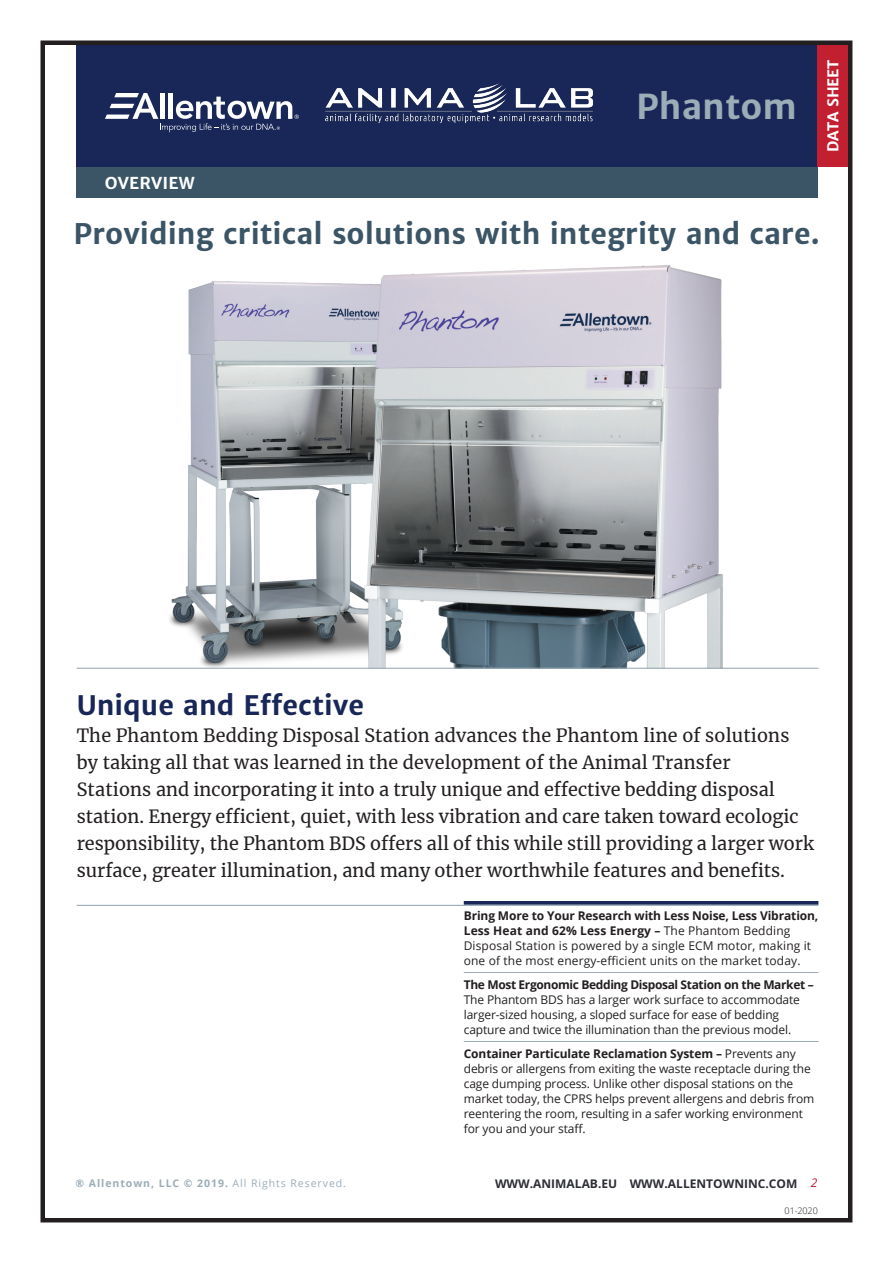
<style>
.page{position:relative;width:893px;height:1263px;background:#fff}
.page>*{position:absolute;margin:0;border:0;box-sizing:border-box;transform-origin:0 0}
.t1{font:700 34.5px "Merriweather Sans";color:#9badb7}
.t2{font:700 28.5px "Merriweather Sans";color:#3b5566}
.Title_-rule_above{font:700 27px "Merriweather Sans";color:#182757}
.callout_-rule_belo{font:18px/27px "Merriweather";color:#231f20}
.t3{font:700 16.5px "Merriweather Sans";letter-spacing:.01em;color:#fff}
.t4{font:700 15px "Merriweather Sans";letter-spacing:-.01em;color:#fff}
.info_line_-next__r{font:12px/15px "Open Sans";letter-spacing:-.01em;color:#231f20}
.info_line_-first{font:12px/15px "Open Sans";letter-spacing:.01em;color:#231f20}
.t5{font:700 12px "Open Sans";color:#2c2e35}
.t6{font:italic 12px "Open Sans";color:#c21f31}
.t7{font:700 10.5px "Open Sans";letter-spacing:.09em;color:#9badb7}
.t8{font:300 9px "Open Sans";letter-spacing:-.01em;color:#231f20}
.s1{font-weight:700}
.s2{font-weight:400}
</style>
<div class="page">
<div style="left:76px;top:42px;width:741px;height:125px;background:#182757"></div>
<div style="left:76px;top:167px;width:741px;height:30px;background:#3b5566"></div>
<div style="left:817px;top:44px;width:32px;height:123px;background:#c21f31"></div>
<div style="left:40px;top:40px;width:812px;height:1182px;border:4px solid #231f20"></div>
<svg style="left:105px;top:93px;width:194px;height:39px"></svg>
<img style="left:93px;top:265px;width:706px;height:403px">
<svg style="left:464px;top:901px;width:354px;height:4px"></svg>
<hr style="left:464px;top:972px;width:354px;height:1px;background:#9badb7">
<hr style="left:464px;top:1041px;width:354px;height:1px;background:#9badb7">
<hr style="left:77px;top:668px;width:741px;height:1px;background:#9badb7">
<hr style="left:77px;top:905px;width:741px;height:1px;background:#9badb7">
<img style="left:325px;top:83px;width:268px;height:41px">
<h3 class="t3" style="left:105px;top:172px;width:91px">OVERVIEW</h3>
<h1 class="t1" style="left:636px;top:84px;width:162px">Phantom</h1>
<p class="t4" style="left:823px;top:152px;width:94px;rotate:-90deg">DATA SHEET</p>
<h2 class="t2" style="left:73px;top:215px;width:748px">Providing critical solutions with integrity and care.</h2>
<p class="Title_-rule_above" style="left:77px;top:687px;width:289px">Unique and Effective</p>
<p class="callout_-rule_belo" style="left:77px;top:721px;width:739px">The Phantom Bedding Disposal Station advances the Phantom line of solutions by taking all that was learned in the development of the Animal Transfer<br>Stations and incorporating it into a truly unique and effective bedding disposal station. Energy efficient, quiet, with less vibration and care taken toward ecologic responsibility, the Phantom BDS offers all of this while still providing a larger work surface, greater illumination, and many other worthwhile features and benefits.</p>
<p class="info_line_-first" style="left:464px;top:908px;width:356px"><span class="s1">Bring More to Your Research with Less Noise, Less Vibration, Less Heat and 62% Less Energy –</span> The Phantom Bedding Disposal Station is powered by a single ECM motor, making it one of the most energy-efficient units on the market today.</p>
<p class="info_line_-next__r" style="left:464px;top:977px;width:351px"><span class="s1">The Most Ergonomic Bedding Disposal Station on the Market – </span>The Phantom BDS has a larger work surface to accommodate larger-sized housing, a sloped surface for ease of bedding capture and twice the illumination than the previous model.</p>
<p class="info_line_-next__r" style="left:464px;top:1046px;width:352px"><span class="s1">Container Particulate Reclamation System –</span> Prevents any debris or allergens from exiting the waste receptacle during the cage dumping process. Unlike other disposal stations on the market today, the CPRS helps prevent allergens and debris from reentering the room, resulting in a safer working environment for you and your staff.</p>
<p class="t7" style="left:76px;top:1176px;width:272px">® Allentown, LLC © 2019. <span class="s2">All Rights Reserved.</span></p>
<p class="t6" style="left:811px;top:1175px;width:8px">2</p>
<p class="t5" style="left:495px;top:1175px;width:304px">WWW.ANIMALAB.EU WWW.ALLENTOWNINC.COM</p>
<p class="t8" style="left:785px;top:1204px;width:35px">01-2020</p>
</div>
